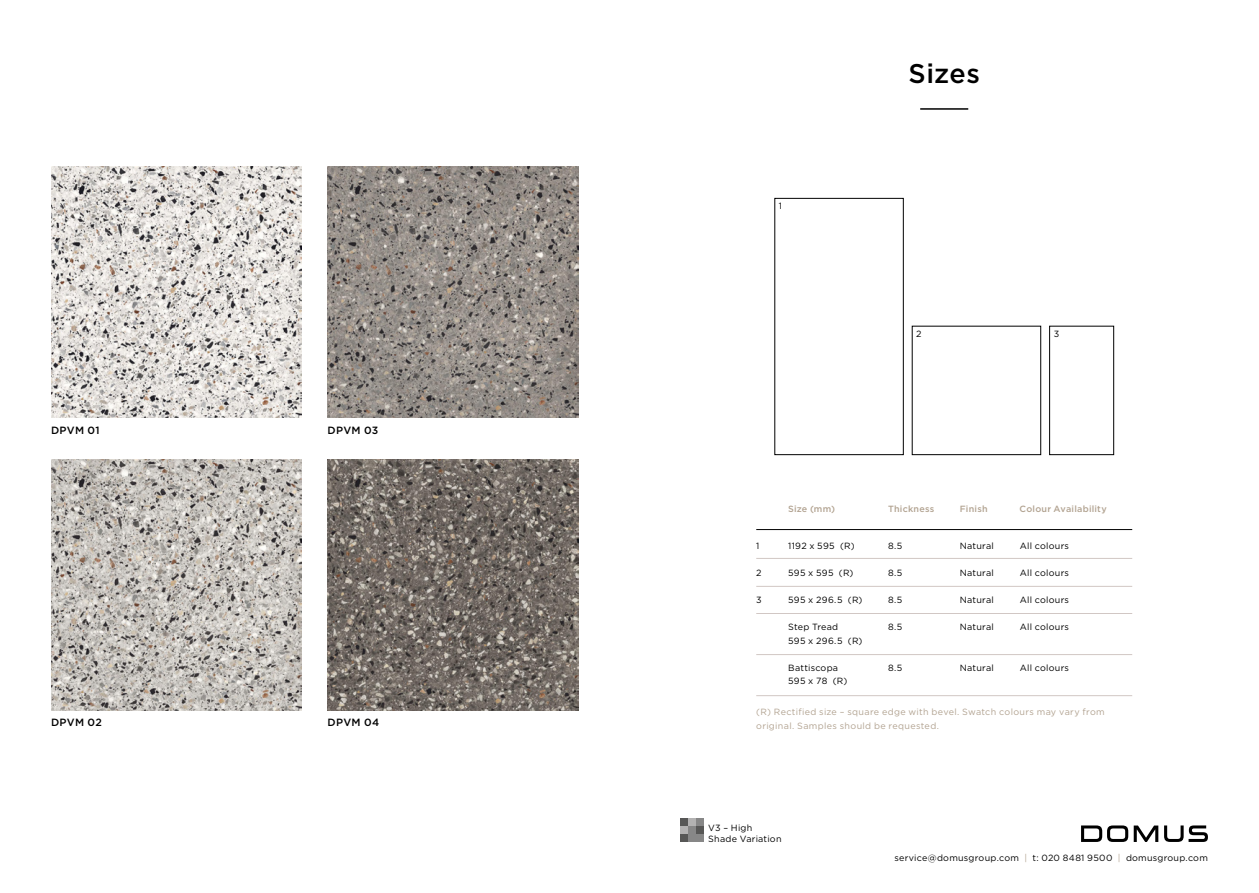
<style>
.page{position:relative;width:1259px;height:893px;background:#fff}
.page>*{position:absolute;margin:0;border:0;box-sizing:border-box;transform-origin:0 0}
.t1{font:500 27px "Gotham";letter-spacing:.02em;color:#000}
.t2{font:500 10.5px "Gotham";letter-spacing:.035em;color:#000}
.TABLE_DATA{font:9px "Gotham";letter-spacing:.025em;color:#000}
.TABLE_DATA-2{font:9px/13.5px "Gotham";letter-spacing:.035em;color:#b2a391}
.TABLE_DATA-3{font:500 9px "Gotham";letter-spacing:.025em;color:#b2a391}
.s1{color:#b2a391}
</style>
<div class="page">
<img style="left:51px;top:167px;width:251px;height:251px">
<img style="left:327px;top:167px;width:251px;height:251px">
<img style="left:51px;top:459px;width:251px;height:251px">
<img style="left:327px;top:459px;width:251px;height:251px">
<svg style="left:1164px;top:825px;width:44px;height:17px"></svg>
<svg style="left:1081px;top:825px;width:77px;height:17px"></svg>
<hr style="left:920px;top:108px;width:48px;height:2px;background:#000">
<div style="left:680px;top:819px;width:8px;height:7px;background:#575756"></div>
<div style="left:688px;top:819px;width:8px;height:7px;background:#b3b2b2"></div>
<div style="left:696px;top:819px;width:8px;height:7px;background:#878787"></div>
<div style="left:680px;top:826px;width:8px;height:8px;background:#b3b2b2"></div>
<div style="left:688px;top:826px;width:8px;height:8px;background:#878787"></div>
<div style="left:696px;top:826px;width:8px;height:8px;background:#575756"></div>
<div style="left:680px;top:834px;width:8px;height:8px;background:#575756"></div>
<div style="left:688px;top:834px;width:8px;height:8px;background:#878787"></div>
<div style="left:696px;top:834px;width:8px;height:8px;background:#878787"></div>
<hr style="left:756px;top:529px;width:376px;height:1px;background:#000">
<hr style="left:756px;top:558px;width:376px;height:1px;background:#d1c7c4">
<hr style="left:756px;top:695px;width:376px;height:1px;background:#d1c7c4">
<hr style="left:756px;top:654px;width:376px;height:1px;background:#d1c7c4">
<hr style="left:756px;top:586px;width:376px;height:1px;background:#d1c7c4">
<hr style="left:756px;top:613px;width:376px;height:1px;background:#d1c7c4">
<div style="left:774px;top:198px;width:129px;height:257px;border:1px solid #000"></div>
<div style="left:1049px;top:326px;width:65px;height:129px;border:1px solid #000"></div>
<p class="t2" style="left:51px;top:423px;width:50px">DPVM 01</p>
<p class="t2" style="left:51px;top:715px;width:52px">DPVM 02</p>
<p class="t2" style="left:327px;top:423px;width:52px">DPVM 03</p>
<p class="t2" style="left:327px;top:715px;width:53px">DPVM 04</p>
<p class="TABLE_DATA" style="left:779px;top:200px;width:5px">1</p>
<p class="t1" style="left:908px;top:55px;width:73px">Sizes</p>
<p class="TABLE_DATA" style="left:916px;top:328px;width:7px">2</p>
<p class="TABLE_DATA" style="left:1053px;top:328px;width:7px">3</p>
<p class="TABLE_DATA-3" style="left:960px;top:503px;width:29px">Finish</p>
<p class="TABLE_DATA" style="left:960px;top:540px;width:36px">Natural</p>
<p class="TABLE_DATA" style="left:960px;top:567px;width:36px">Natural</p>
<p class="TABLE_DATA" style="left:960px;top:594px;width:36px">Natural</p>
<p class="TABLE_DATA" style="left:960px;top:621px;width:36px">Natural</p>
<p class="TABLE_DATA" style="left:960px;top:661px;width:36px">Natural</p>
<p class="TABLE_DATA-2" style="left:756px;top:705px;width:350px">(R) Rectified size – square edge with bevel. Swatch colours may vary from original. Samples should be requested.</p>
<p class="TABLE_DATA-3" style="left:888px;top:503px;width:48px">Thickness</p>
<p class="TABLE_DATA-3" style="left:1019px;top:503px;width:89px">Colour Availability</p>
<p class="TABLE_DATA" style="left:888px;top:540px;width:16px">8.5</p>
<p class="TABLE_DATA" style="left:888px;top:567px;width:16px">8.5</p>
<p class="TABLE_DATA" style="left:888px;top:594px;width:16px">8.5</p>
<p class="TABLE_DATA" style="left:888px;top:621px;width:16px">8.5</p>
<p class="TABLE_DATA" style="left:888px;top:661px;width:16px">8.5</p>
<p class="TABLE_DATA-3" style="left:788px;top:503px;width:49px">Size (mm)</p>
<p class="TABLE_DATA" style="left:1020px;top:540px;width:51px">All colours</p>
<p class="TABLE_DATA" style="left:1020px;top:567px;width:51px">All colours</p>
<p class="TABLE_DATA" style="left:1020px;top:594px;width:51px">All colours</p>
<p class="TABLE_DATA" style="left:1020px;top:621px;width:51px">All colours</p>
<p class="TABLE_DATA" style="left:1020px;top:661px;width:51px">All colours</p>
<p class="TABLE_DATA" style="left:788px;top:540px;width:68px">1192 x 595 (R)</p>
<p class="TABLE_DATA" style="left:788px;top:567px;width:67px">595 x 595 (R)</p>
<p class="TABLE_DATA" style="left:788px;top:594px;width:76px">595 x 296.5 (R)</p>
<p class="TABLE_DATA" style="left:788px;top:621px;width:52px">Step Tread</p>
<p class="TABLE_DATA" style="left:788px;top:634px;width:76px">595 x 296.5 (R)</p>
<p class="TABLE_DATA" style="left:788px;top:661px;width:51px">Battiscopa</p>
<p class="TABLE_DATA" style="left:788px;top:675px;width:61px">595 x 78 (R)</p>
<p class="TABLE_DATA" style="left:756px;top:540px;width:5px">1</p>
<p class="TABLE_DATA" style="left:756px;top:567px;width:7px">2</p>
<p class="TABLE_DATA" style="left:756px;top:594px;width:7px">3</p>
<p class="TABLE_DATA" style="left:708px;top:822px;width:46px">V3 – High</p>
<p class="TABLE_DATA" style="left:708px;top:833px;width:75px">Shade Variation</p>
<p class="TABLE_DATA" style="left:894px;top:852px;width:315px">service@domusgroup.com <span class="s1">|</span> t: 020 8481 9500 <span class="s1">|</span> domusgroup.com</p>
</div>
